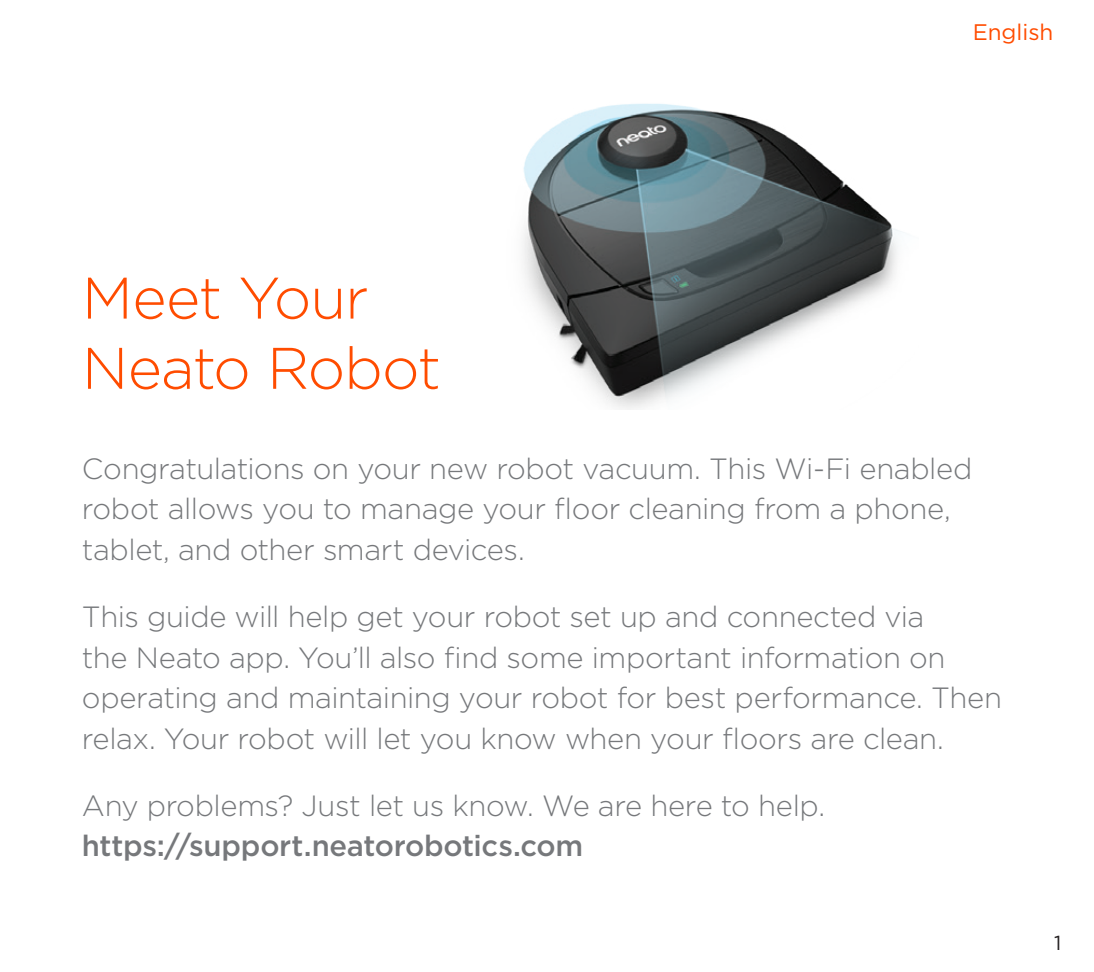
<style>
.page{position:relative;width:1094px;height:972px;background:#fff}
.page>*{position:absolute;margin:0;border:0;box-sizing:border-box;transform-origin:0 0}
.t1{font:300 58.5px/70.2px "Gotham";letter-spacing:-.02em;color:#ff4c00}
.t2{font:300 29.25px/40.5px "Gotham";letter-spacing:-.015em;color:#76787b}
.t3{font:500 29.25px "Gotham";letter-spacing:-.01em;color:#76787b}
.t4{font:22.5px "Gotham";color:#ff4c00}
.t5{font:20.25px "Gotham";color:#231f20}
</style>
<div class="page">
<img style="left:523px;top:103px;width:379px;height:307px">
<h1 class="t1" style="left:82px;top:261px;width:360px">Meet Your<br>Neato Robot</h1>
<p class="t4" style="left:972px;top:18px;width:82px">English</p>
<p class="t2" style="left:82px;top:447px;width:891px">Congratulations on your new robot vacuum. This Wi-Fi enabled robot allows you to manage your floor cleaning from a phone, tablet, and other smart devices.</p>
<p class="t2" style="left:82px;top:596px;width:921px">This guide will help get your robot set up and connected via<br>the Neato app. You’ll also find some important information on operating and maintaining your robot for best performance. Then relax. Your robot will let you know when your floors are clean.</p>
<p class="t2" style="left:82px;top:784px;width:744px">Any problems? Just let us know. We are here to help.</p>
<p class="t3" style="left:82px;top:827px;width:503px">https://support.neatorobotics.com</p>
<p class="t5" style="left:1054px;top:930px;width:9px">1</p>
</div>
